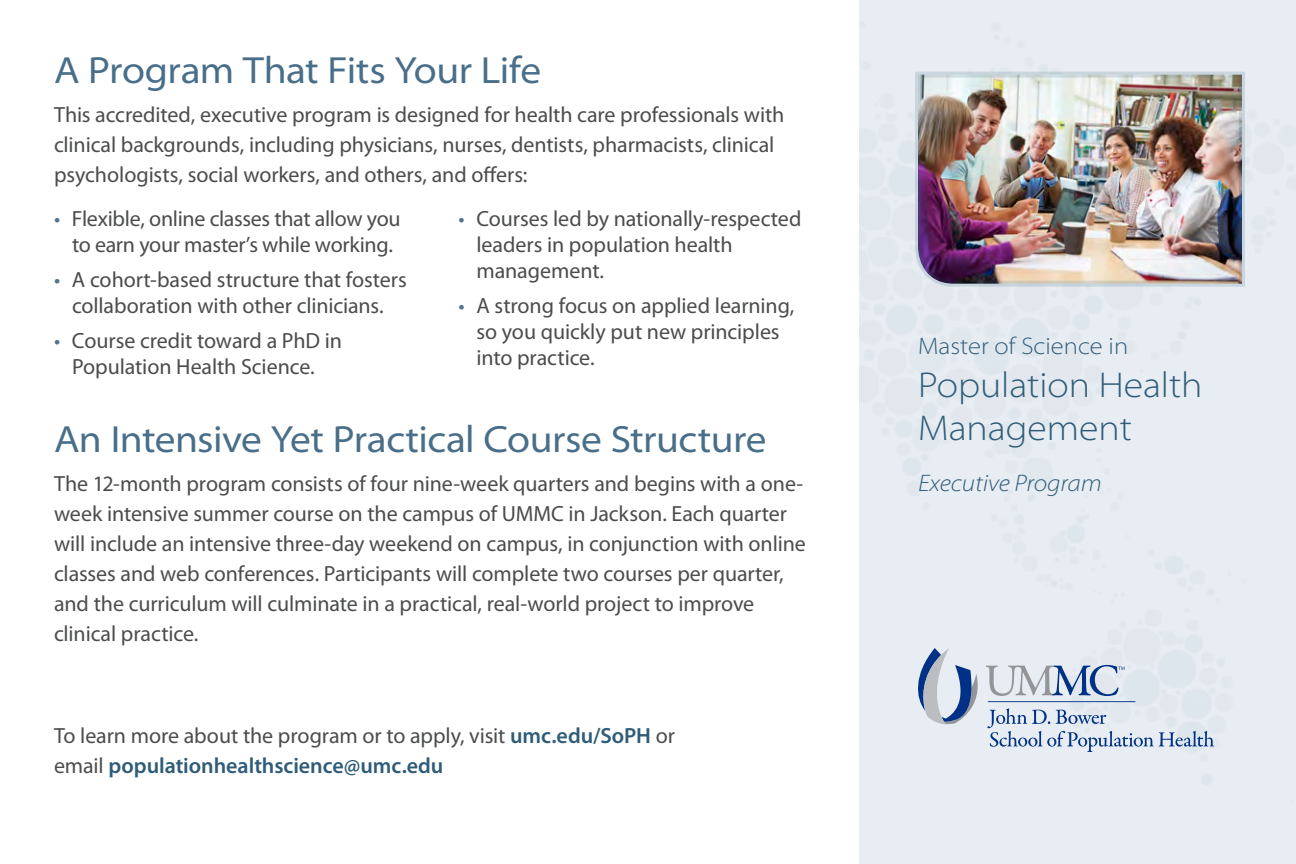
<style>
.page{position:relative;width:1296px;height:864px;background:#fff}
.page>*{position:absolute;margin:0;border:0;box-sizing:border-box;transform-origin:0 0}
.head_2{font:semi-expanded 38px "Myriad Pro";letter-spacing:-.015em;color:#486e89}
.t1{font:300 semi-expanded 36px/43.2px "Myriad Pro";color:#2f5c78}
.t2{font:300 semi-expanded 24px "Myriad Pro";color:#2f5c78}
.t3{font:italic 300 semi-expanded 24px "Myriad Pro";color:#2f5c78}
.text{font:22px/30px "Myriad Pro";letter-spacing:-.005em;color:#4b4c4d}
.text_bullets{font:22px/26px "Myriad Pro";letter-spacing:-.005em;color:#4b4c4d;text-align:center}
.s1{color:#50758f}
.s2{font-weight:600;color:#2f5c78}
</style>
<div class="page">
<svg style="left:918px;top:648px;width:296px;height:104px;background:#cad4e2"></svg>
<img style="left:913px;top:70px;width:334px;height:219px">
<p class="head_2" style="left:54px;top:49px;width:489px">A Program That Fits Your Life</p>
<p class="text" style="left:54px;top:99px;width:732px">This accredited, executive program is designed for health care professionals with clinical backgrounds, including physicians, nurses, dentists, pharmacists, clinical psychologists, social workers, and others, and offers:</p>
<p class="text_bullets" style="left:54px;top:205px;width:348px"><span class="s1">•</span> Flexible, online classes that allow you to earn your master’s while working.</p>
<p class="text_bullets" style="left:54px;top:266px;width:354px"><span class="s1">•</span> A cohort-based structure that fosters collaboration with other clinicians.</p>
<p class="text_bullets" style="left:54px;top:327px;width:289px"><span class="s1">•</span> Course credit toward a PhD in<br>Population Health Science.</p>
<p class="text_bullets" style="left:476px;top:205px;width:327px;text-align:left;text-indent:-18px"><span class="s1">•</span> Courses led by nationally-respected leaders in population health management.</p>
<p class="text_bullets" style="left:476px;top:292px;width:320px;text-align:left;text-indent:-18px"><span class="s1">•</span> A strong focus on applied learning, so you quickly put new principles into practice.</p>
<p class="head_2" style="left:54px;top:418px;width:714px">An Intensive Yet Practical Course Structure</p>
<p class="text" style="left:54px;top:468px;width:753px">The 12-month program consists of four nine-week quarters and begins with a one&shy;week intensive summer course on the campus of UMMC in Jackson. Each quarter will include an intensive three-day weekend on campus, in conjunction with online classes and web conferences. Participants will complete two courses per quarter, and the curriculum will culminate in a practical, real-world project to improve clinical practice.</p>
<p class="text" style="left:54px;top:720px;width:622px">To learn more about the program or to apply, visit <span class="s2">umc.edu/SoPH</span> or email <span class="s2">populationhealthscience@umc.edu</span></p>
<p class="t2" style="left:918px;top:333px;width:212px">Master of Science in</p>
<p class="t1" style="left:918px;top:364px;width:286px">Population Health<br>Management</p>
<p class="t3" style="left:918px;top:470px;width:185px">Executive Program</p>
</div>
